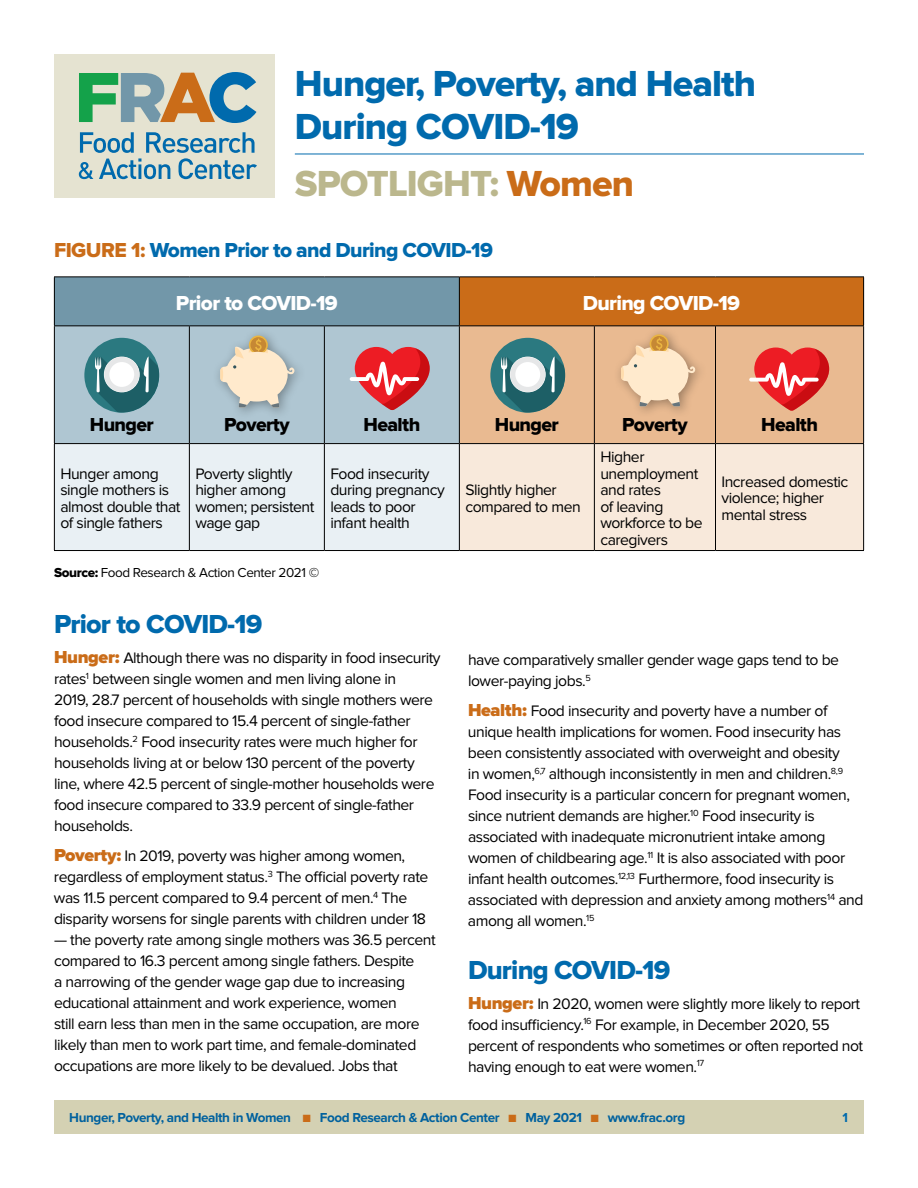
<style>
.page{position:relative;width:918px;height:1188px;background:#fff}
.page>*{position:absolute;margin:0;border:0;box-sizing:border-box;transform-origin:0 0}
.t1{font:37.5px/42.5px "Proxima Nova Extrabld";letter-spacing:-.025em;color:#006aad}
.t2{font:37.5px "Proxima Nova Extrabld";letter-spacing:-.025em;color:#bbb78d}
.t3{font:27px "Proxima Nova Extrabld";letter-spacing:-.03em;color:#006aad}
.t4{font:21px "Proxima Nova Extrabld";letter-spacing:-.03em;color:#006aad}
.t5{font:21px "Proxima Nova Extrabld";letter-spacing:-.03em;color:#fff}
.t6{font:19.5px "Proxima Nova Extrabld";letter-spacing:-.03em;color:#000}
.t7{font:15.75px/21px "Proxima Nova";letter-spacing:-.03em;color:#000}
.t8{font:700 13.5px "Proxima Nova";letter-spacing:-.03em;color:#00619e}
.t9{font:13.5px "Proxima Nova";letter-spacing:-.03em;color:#000}
.t10{font:700 13.5px "Proxima Nova";color:#006aad}
.s1{color:#ca6c18}
.s2{font-family:"Proxima Nova Extrabld"}
.s3{font-weight:600}
.s4{font-weight:900;font-size:18px;color:#ca6c18}
</style>
<div class="page">
<div style="left:54px;top:54px;width:220px;height:143px;background:#e5e3d1"></div>
<svg style="left:79px;top:72px;width:177px;height:51px"></svg>
<svg style="left:79px;top:132px;width:178px;height:47px"></svg>
<hr style="left:295px;top:154px;width:569px;height:1px;background:#006aad">
<div style="left:54px;top:1100px;width:810px;height:34px;background:#d4d1b3"></div>
<div style="left:54px;top:277px;width:405px;height:49px;background:#7297a9"></div>
<div style="left:459px;top:277px;width:405px;height:49px;background:#ca6c18"></div>
<div style="left:55px;top:326px;width:404px;height:117px;background:#afc6d2"></div>
<div style="left:460px;top:326px;width:403px;height:117px;background:#e9ba91"></div>
<svg style="left:55px;top:444px;width:808px;height:106px"></svg>
<hr style="left:54px;top:276px;width:135px;height:1px;background:#000">
<hr style="left:54px;top:277px;width:1px;height:48px;background:#000">
<hr style="left:189px;top:276px;width:135px;height:1px;background:#000">
<hr style="left:324px;top:276px;width:135px;height:1px;background:#000">
<hr style="left:459px;top:276px;width:135px;height:1px;background:#000">
<hr style="left:459px;top:277px;width:1px;height:48px;background:#000">
<hr style="left:594px;top:276px;width:122px;height:1px;background:#000">
<hr style="left:716px;top:276px;width:148px;height:1px;background:#000">
<hr style="left:863px;top:277px;width:1px;height:48px;background:#000">
<hr style="left:54px;top:325px;width:135px;height:1px;background:#000">
<hr style="left:54px;top:326px;width:1px;height:117px;background:#000">
<hr style="left:189px;top:325px;width:135px;height:1px;background:#000">
<hr style="left:189px;top:326px;width:1px;height:117px;background:#000">
<hr style="left:324px;top:325px;width:135px;height:1px;background:#000">
<hr style="left:324px;top:326px;width:1px;height:117px;background:#000">
<hr style="left:459px;top:325px;width:135px;height:1px;background:#000">
<hr style="left:459px;top:326px;width:1px;height:117px;background:#000">
<hr style="left:594px;top:325px;width:122px;height:1px;background:#000">
<hr style="left:594px;top:326px;width:1px;height:117px;background:#000">
<hr style="left:716px;top:325px;width:148px;height:1px;background:#000">
<hr style="left:715px;top:326px;width:1px;height:117px;background:#000">
<hr style="left:863px;top:326px;width:1px;height:117px;background:#000">
<hr style="left:54px;top:443px;width:135px;height:1px;background:#000">
<hr style="left:54px;top:444px;width:1px;height:106px;background:#000">
<hr style="left:189px;top:443px;width:135px;height:1px;background:#000">
<hr style="left:189px;top:444px;width:1px;height:106px;background:#000">
<hr style="left:324px;top:443px;width:135px;height:1px;background:#000">
<hr style="left:324px;top:444px;width:1px;height:106px;background:#000">
<hr style="left:459px;top:443px;width:135px;height:1px;background:#000">
<hr style="left:459px;top:444px;width:1px;height:106px;background:#000">
<hr style="left:594px;top:443px;width:122px;height:1px;background:#000">
<hr style="left:594px;top:444px;width:1px;height:106px;background:#000">
<hr style="left:716px;top:443px;width:148px;height:1px;background:#000">
<hr style="left:715px;top:444px;width:1px;height:106px;background:#000">
<hr style="left:863px;top:444px;width:1px;height:106px;background:#000">
<hr style="left:54px;top:550px;width:135px;height:1px;background:#000">
<hr style="left:189px;top:550px;width:135px;height:1px;background:#000">
<hr style="left:324px;top:550px;width:135px;height:1px;background:#000">
<hr style="left:459px;top:550px;width:135px;height:1px;background:#000">
<hr style="left:594px;top:550px;width:122px;height:1px;background:#000">
<hr style="left:716px;top:550px;width:148px;height:1px;background:#000">
<div style="left:212px;top:327px;width:95px;height:93px;background:#000;opacity:.35"></div>
<div style="left:249px;top:336px;width:19px;height:19px;background:#eab542;border-radius:50%"></div>
<svg style="left:250px;top:337px;width:16px;height:16px"></svg>
<svg style="left:220px;top:339px;width:75px;height:68px"></svg>
<div style="left:84px;top:338px;width:75px;height:75px;background:#2b7980;border-radius:37px"></div>
<svg style="left:95px;top:357px;width:64px;height:56px"></svg>
<svg style="left:104px;top:357px;width:36px;height:35px"></svg>
<div style="left:104px;top:357px;width:35px;height:35px;background:#e6e7e8;border-radius:50%"></div>
<div style="left:109px;top:362px;width:25px;height:25px;background:#fff;border-radius:50%"></div>
<svg style="left:350px;top:347px;width:80px;height:63px"></svg>
<svg style="left:749px;top:348px;width:80px;height:63px"></svg>
<div style="left:490px;top:338px;width:75px;height:75px;background:#2b7980;border-radius:37px"></div>
<svg style="left:501px;top:357px;width:64px;height:56px"></svg>
<svg style="left:510px;top:357px;width:36px;height:35px"></svg>
<div style="left:510px;top:357px;width:35px;height:35px;background:#e6e7e8;border-radius:50%"></div>
<div style="left:515px;top:362px;width:25px;height:25px;background:#fff;border-radius:50%"></div>
<div style="left:613px;top:326px;width:95px;height:93px;background:#000;opacity:.35"></div>
<svg style="left:650px;top:334px;width:19px;height:19px"></svg>
<svg style="left:651px;top:336px;width:16px;height:16px"></svg>
<svg style="left:621px;top:338px;width:74px;height:68px"></svg>
<h1 class="t1" style="left:295px;top:64px;width:463px">Hunger, Poverty, and Health<br>During COVID-19</h1>
<h1 class="t2" style="left:295px;top:166px;width:341px">SPOTLIGHT: <span class="s1">Women</span></h1>
<h3 class="t4" style="left:54px;top:241px;width:441px"><span class="s1">FIGURE 1:</span> Women Prior to and During COVID-19</h3>
<h3 class="t5" style="left:176px;top:293px;width:164px">Prior to COVID-19</h3>
<h3 class="t5" style="left:583px;top:293px;width:159px">During COVID-19</h3>
<p class="t6" style="left:90px;top:415px;width:66px">Hunger</p>
<p class="t6" style="left:224px;top:415px;width:67px">Poverty</p>
<p class="t6" style="left:364px;top:415px;width:58px">Health</p>
<p class="t6" style="left:495px;top:415px;width:66px">Hunger</p>
<p class="t6" style="left:622px;top:415px;width:67px">Poverty</p>
<p class="t6" style="left:761px;top:415px;width:58px">Health</p>
<p class="t7" style="left:60px;top:466px;width:122px;line-height:16.5px">Hunger among single mothers is almost double that of single fathers</p>
<p class="t7" style="left:195px;top:466px;width:121px;line-height:16.5px">Poverty slightly higher among women; persistent wage gap</p>
<p class="t7" style="left:330px;top:466px;width:116px;line-height:16.5px">Food insecurity during pregnancy leads to poor infant health</p>
<p class="t7" style="left:600px;top:449px;width:104px;line-height:16.5px">Higher unemployment and rates<br>of leaving workforce to be caregivers</p>
<p class="t7" style="left:721px;top:474px;width:128px;line-height:16.5px">Increased domestic violence; higher mental stress</p>
<p class="t7" style="left:465px;top:482px;width:117px;line-height:16.5px">Slightly higher compared to men</p>
<p class="t9" style="left:54px;top:566px;width:267px"><span class="s2">Source:</span> Food Research &amp; Action Center 2021 <span class="s3">©</span></p>
<h2 class="t3" style="left:54px;top:612px;width:210px">Prior to COVID-19</h2>
<p class="t7" style="left:54px;top:648px;width:388px"><span class="s4">Hunger:</span> Although there was no disparity in food insecurity rates<sup>1</sup> between single women and men living alone in<br>2019, 28.7 percent of households with single mothers were food insecure compared to 15.4 percent of single-father households.<sup>2</sup> Food insecurity rates were much higher for households living at or below 130 percent of the poverty line, where 42.5 percent of single-mother households were food insecure compared to 33.9 percent of single-father households.</p>
<p class="t7" style="left:54px;top:846px;width:376px"><span class="s4">Poverty:</span> In 2019, poverty was higher among women, regardless of employment status.<sup>3</sup> The official poverty rate was 11.5 percent compared to 9.4 percent of men.<sup>4</sup> The disparity worsens for single parents with children under 18</p>
<p class="t7" style="left:54px;top:930px;width:383px">— the poverty rate among single mothers was 36.5 percent compared to 16.3 percent among single fathers. Despite<br>a narrowing of the gender wage gap due to increasing educational attainment and work experience, women<br>still earn less than men in the same occupation, are more likely than men to work part time, and female-dominated occupations are more likely to be devalued. Jobs that</p>
<p class="t7" style="left:468px;top:650px;width:373px">have comparatively smaller gender wage gaps tend to be lower-paying jobs.<sup>5</sup></p>
<p class="t7" style="left:468px;top:701px;width:397px"><span class="s4">Health:</span> Food insecurity and poverty have a number of unique health implications for women. Food insecurity has been consistently associated with overweight and obesity<br>in women,<sup>6,7</sup> although inconsistently in men and children.<sup>8,9<br></sup>Food insecurity is a particular concern for pregnant women, since nutrient demands are higher.<sup>10</sup> Food insecurity is associated with inadequate micronutrient intake among women of childbearing age.<sup>11</sup> It is also associated with poor infant health outcomes.<sup>12,13</sup> Furthermore, food insecurity is associated with depression and anxiety among mothers<sup>14</sup> and among all women.<sup>15</sup></p>
<h2 class="t3" style="left:468px;top:957px;width:204px">During COVID-19</h2>
<p class="t7" style="left:468px;top:993px;width:397px"><span class="s4">Hunger:</span> In 2020, women were slightly more likely to report food insufficiency.<sup>16</sup> For example, in December 2020, 55 percent of respondents who sometimes or often reported not having enough to eat were women.<sup>17</sup></p>
<p class="t8" style="left:69px;top:1112px;width:618px">Hunger, Poverty, and Health in Women <span class="s1">■</span> Food Research &amp; Action Center <span class="s1">■</span> May 2021 <span class="s1">■</span> www.frac.org</p>
<p class="t10" style="left:842px;top:1112px;width:7px">1</p>
</div>
